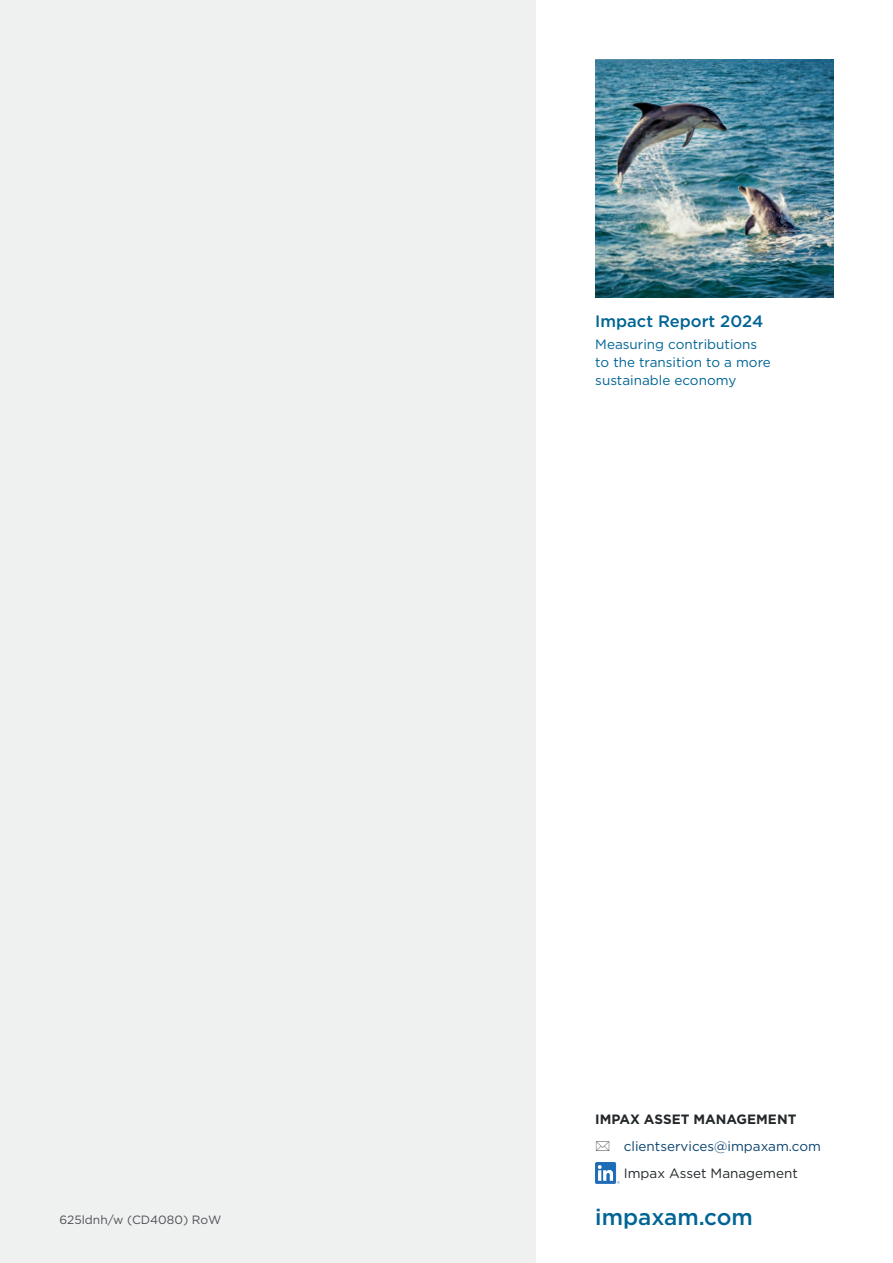
<style>
.page{position:relative;width:893px;height:1263px;background:#fff}
.page>*{position:absolute;margin:0;border:0;box-sizing:border-box;transform-origin:0 0}
.t1{font:500 22.5px "Gotham";color:#006494}
.t2{font:500 16.5px "Gotham";color:#006494}
.t3{font:13.5px/18px "Gotham";color:#006494}
.t4{font:13.5px "Gotham";color:#0b436d}
.t5{font:700 13.5px "Gotham";color:#23272a}
.t6{font:13.5px "Gotham";color:#23272a}
.t7{font:12px "Gotham";color:#4d5154}
</style>
<div class="page">
<div style="left:0;top:0;width:536px;height:1263px;background:#eff0f0"></div>
<img style="left:595px;top:60px;width:238px;height:238px">
<img style="left:595px;top:1163px;width:24px;height:20px">
<p class="t2" style="left:595px;top:310px;width:169px">Impact Report 2024</p>
<p class="t3" style="left:595px;top:335px;width:177px">Measuring contributions to the transition to a more sustainable economy</p>
<p class="t5" style="left:595px;top:1110px;width:203px">IMPAX ASSET MANAGEMENT</p>
<p class="t4" style="left:624px;top:1137px;width:199px">clientservices@impaxam.com</p>
<p class="t6" style="left:624px;top:1164px;width:176px">Impax Asset Management</p>
<p class="t7" style="left:60px;top:1212px;width:163px">625ldnh/w (CD4080) RoW</p>
<h1 class="t1" style="left:595px;top:1202px;width:159px">impaxam.com</h1>
</div>
